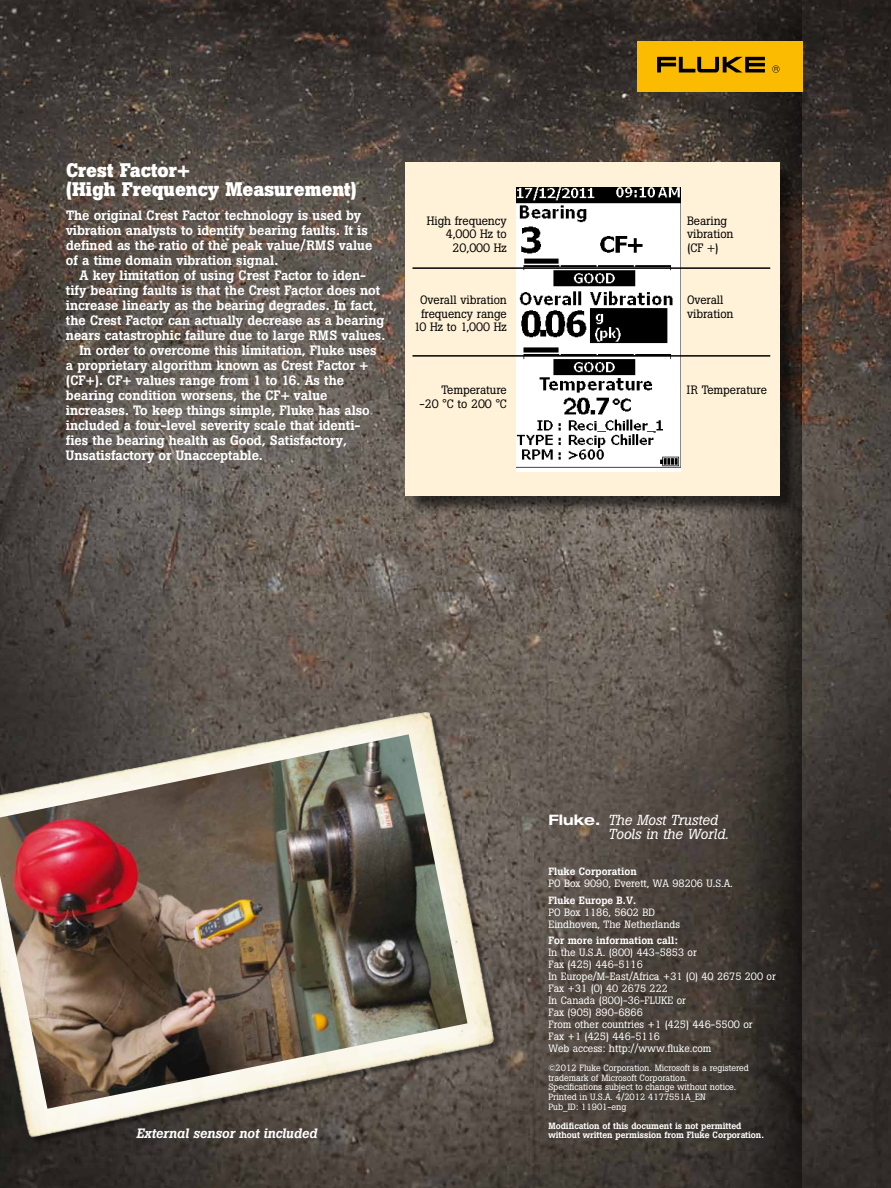
<style>
.page{position:relative;width:891px;height:1188px;background:#fff}
.page>*{position:absolute;margin:0;border:0;box-sizing:border-box;transform-origin:0 0}
.t1{font:700 19.5px/19.5px "Boton";color:#fff}
.t2{font:italic 14.4px/14.4px "Boton Pro";color:#fff}
.t3{font:500 13.5px/15px "Boton";letter-spacing:-.005em;color:#fff}
.t4{font:italic 500 13.5px "Boton";letter-spacing:-.005em;color:#fff}
.t5{font:12px/13.5px "Boton";letter-spacing:-.005em;color:#000;text-align:right}
.t6{font:10.5px/12px "Boton Pro";color:#fff}
.t7{font:500 10.5px "Boton Pro";color:#fff}
.t8{font:9px/9.8px "Boton Pro";color:#fff}
.t9{font:500 9px/9.8px "Boton Pro";letter-spacing:-.005em;color:#fff}
.s1{font-family:"Helvetica Neue LT Std";font-weight:700;font-style:normal;font-stretch:expanded}
</style>
<div class="page">
<img style="left:0;top:0;width:708px;height:1188px">
<div style="left:708px;top:0;width:183px;height:1188px;background:#000;opacity:.9"></div>
<img style="left:802px;top:0;width:89px;height:1188px">
<img style="left:0;top:701px;width:504px;height:443px">
<img style="left:0;top:734px;width:468px;height:375px">
<div style="left:407px;top:164px;width:391px;height:350px;background:#000;opacity:.6"></div>
<div style="left:405px;top:162px;width:375px;height:334px;background:#fff2d8"></div>
<img style="left:516px;top:187px;width:164px;height:284px">
<hr style="left:412px;top:267px;width:358px;height:2px;background:#000">
<hr style="left:412px;top:355px;width:358px;height:2px;background:#000">
<div style="left:637px;top:41px;width:165px;height:51px;background:#fabb00"></div>
<svg style="left:657px;top:57px;width:108px;height:15px"></svg>
<svg style="left:772px;top:65px;width:8px;height:8px"></svg>
<h1 class="t1" style="left:66px;top:160px;width:292px">Crest Factor+<br>(High Frequency Measurement)</h1>
<p class="t3" style="left:66px;top:208px;width:308px">The original Crest Factor technology is used by vibration analysts to identify bearing faults. It is defined as the ratio of the peak value/RMS value of a time domain vibration signal.</p>
<p class="t3" style="left:79px;top:268px;width:288px">A key limitation of using Crest Factor to iden-</p>
<p class="t3" style="left:66px;top:283px;width:316px">tify bearing faults is that the Crest Factor does not</p>
<p class="t3" style="left:66px;top:298px;width:313px">increase linearly as the bearing degrades. In fact,</p>
<p class="t3" style="left:66px;top:313px;width:320px">the Crest Factor can actually decrease as a bearing</p>
<p class="t3" style="left:66px;top:328px;width:321px">nears catastrophic failure due to large RMS values.</p>
<p class="t3" style="left:79px;top:343px;width:299px">In order to overcome this limitation, Fluke uses</p>
<p class="t3" style="left:66px;top:358px;width:304px">a proprietary algorithm known as Crest Factor +</p>
<p class="t3" style="left:66px;top:373px;width:280px">(CF+). CF+ values range from 1 to 16. As the</p>
<p class="t3" style="left:66px;top:388px;width:263px">bearing condition worsens, the CF+ value</p>
<p class="t3" style="left:66px;top:403px;width:305px">increases. To keep things simple, Fluke has also</p>
<p class="t3" style="left:66px;top:418px;width:296px">included a four-level severity scale that identi-</p>
<p class="t3" style="left:66px;top:433px;width:283px">fies the bearing health as Good, Satisfactory,</p>
<p class="t3" style="left:66px;top:448px;width:198px">Unsatisfactory or Unacceptable.</p>
<p class="t5" style="left:427px;top:214px;width:82px">High frequency<br>4,000 Hz to<br>20,000 Hz</p>
<p class="t5" style="left:687px;top:214px;width:48px;text-align:left">Bearing vibration (CF +)</p>
<p class="t5" style="left:414px;top:294px;width:95px">Overall vibration frequency range<br>10 Hz to 1,000 Hz</p>
<p class="t5" style="left:687px;top:294px;width:48px;text-align:left">Overall vibration</p>
<p class="t5" style="left:420px;top:384px;width:89px">Temperature -20 °C to 200 °C</p>
<p class="t5" style="left:687px;top:384px;width:82px">IR Temperature</p>
<p class="t4" style="left:136px;top:1126px;width:182px">External sensor not included</p>
<p class="t2" style="left:608px;top:813px;width:122px;text-indent:-60px"><span class="s1">Fluke.</span> The Most Trusted<br>Tools in the World.</p>
<p class="t7" style="left:548px;top:865px;width:90px">Fluke Corporation</p>
<p class="t6" style="left:548px;top:877px;width:186px">PO Box 9090, Everett, WA 98206 U.S.A.</p>
<p class="t7" style="left:548px;top:893px;width:89px">Fluke Europe B.V.</p>
<p class="t6" style="left:548px;top:906px;width:133px">PO Box 1186, 5602 BD<br>Eindhoven, The Netherlands</p>
<p class="t7" style="left:548px;top:934px;width:131px">For more information call:</p>
<p class="t6" style="left:548px;top:946px;width:229px">In the U.S.A. (800) 443-5853 or<br>Fax (425) 446-5116<br>In Europe/M-East/Africa +31 (0) 40 2675 200 or<br>Fax +31 (0) 40 2675 222<br>In Canada (800)-36-FLUKE or<br>Fax (905) 890-6866<br>From other countries +1 (425) 446-5500 or<br>Fax +1 (425) 446-5116<br>Web access: http://www.fluke.com</p>
<p class="t8" style="left:548px;top:1063px;width:202px">©2012 Fluke Corporation. Microsoft is a registered trademark of Microsoft Corporation.<br>Specifications subject to change without notice.<br>Printed in U.S.A. 4/2012 4177551A_EN<br>Pub_ID: 11901-eng</p>
<p class="t9" style="left:548px;top:1121px;width:217px">Modification of this document is not permitted without written permission from Fluke Corporation.</p>
</div>
